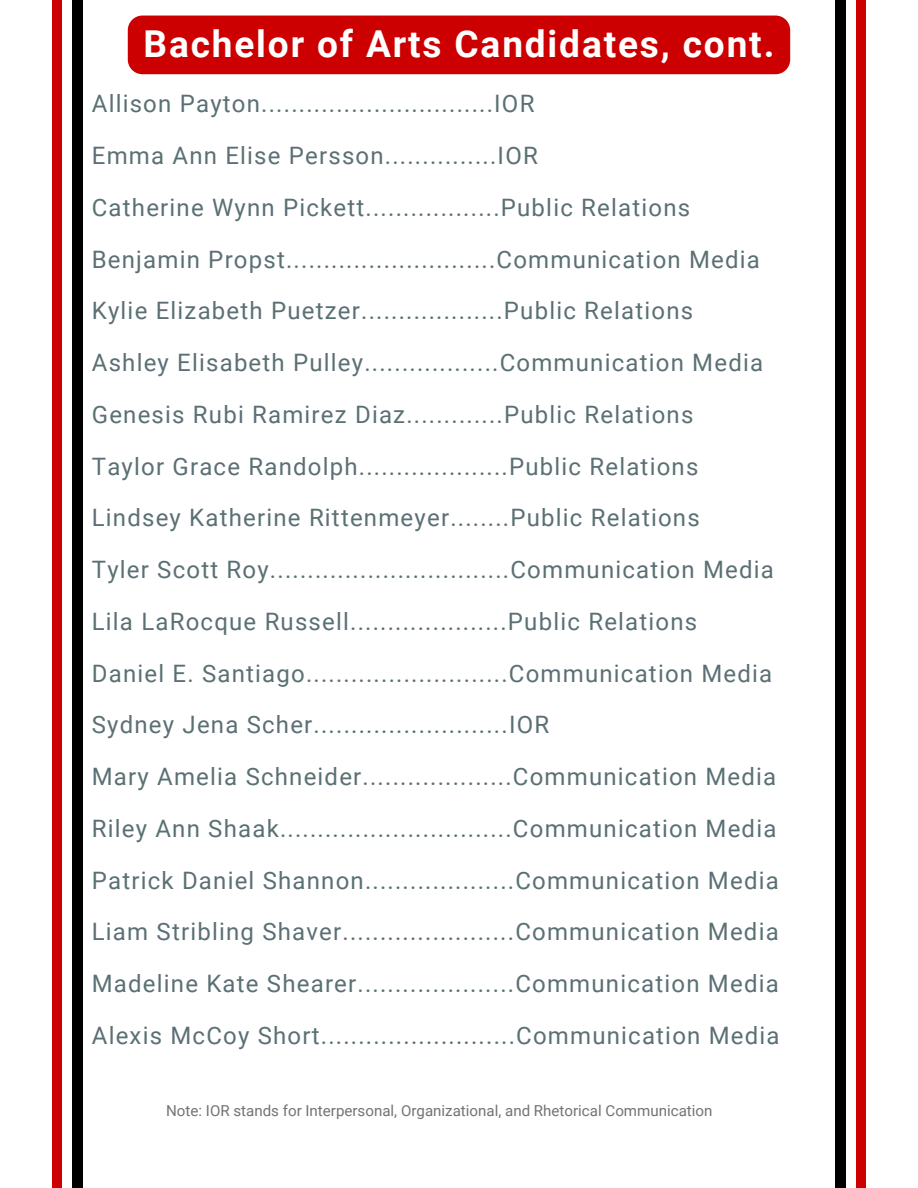
<style>
.page{position:relative;width:918px;height:1188px;background:#fff}
.page>*{position:absolute;margin:0;border:0;box-sizing:border-box;transform-origin:0 0}
.t1{font:700 37.05px "Roboto";letter-spacing:.05em;color:#fff}
.t2{font:24px/51.8px "Roboto";letter-spacing:.05em;color:#5b7074}
.t3{font:15.15px "Roboto";color:#737373}
</style>
<div class="page">
<div style="left:73px;top:0;width:9px;height:1188px;background:#000"></div>
<div style="left:52px;top:0;width:10px;height:1188px;background:#c00"></div>
<div style="left:857px;top:0;width:9px;height:1188px;background:#c00"></div>
<div style="left:836px;top:0;width:9px;height:1188px;background:#000"></div>
<div style="left:128px;top:16px;width:662px;height:58px;background:#c00;border-radius:15px"></div>
<h1 class="t1" style="left:144px;top:22px;width:632px">Bachelor of Arts Candidates, cont.</h1>
<h2 class="t2" style="left:92px;top:78px;width:689px">Allison Payton...............................IOR<br>Emma Ann Elise Persson...............IOR<br>Catherine Wynn Pickett..................Public Relations Benjamin Propst............................Communication Media Kylie Elizabeth Puetzer...................Public Relations<br>Ashley Elisabeth Pulley..................Communication Media Genesis Rubi Ramirez Diaz.............Public Relations<br>Taylor Grace Randolph....................Public Relations Lindsey Katherine Rittenmeyer........Public Relations<br>Tyler Scott Roy................................Communication Media Lila LaRocque Russell.....................Public Relations<br>Daniel E. Santiago...........................Communication Media Sydney Jena Scher..........................IOR<br>Mary Amelia Schneider....................Communication Media Riley Ann Shaak...............................Communication Media Patrick Daniel Shannon....................Communication Media Liam Stribling Shaver.......................Communication Media Madeline Kate Shearer.....................Communication Media Alexis McCoy Short..........................Communication Media</h2>
<p class="t3" style="left:166px;top:1102px;width:548px">Note: IOR stands for Interpersonal, Organizational, and Rhetorical Communication</p>
</div>
